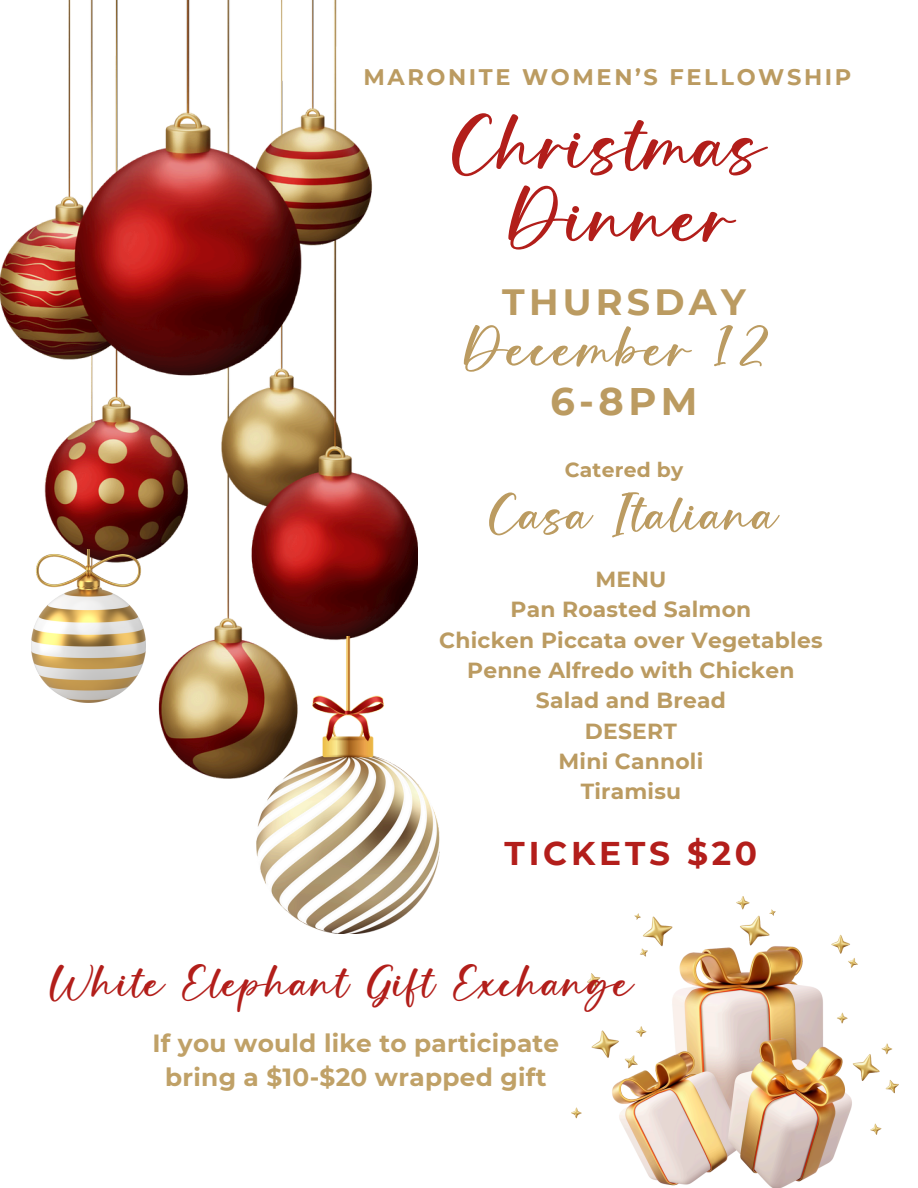
<style>
.page{position:relative;width:918px;height:1188px;background:#fff}
.page>*{position:absolute;margin:0;border:0;box-sizing:border-box;transform-origin:0 0}
.t1{font:73.8px/73.2px "Kensley";color:#b21e1a;text-align:center}
.t2{font:53.85px "Kensley";letter-spacing:.025em;color:#bb9b61}
.t3{font:50.25px "Kensley";letter-spacing:.005em;color:#bb9b61}
.t4{font:42.75px "Kensley";letter-spacing:.01em;color:#b21e1a}
.t5{font:700 38.4px "Montserrat";color:#bb9b61}
.t6{font:700 36.6px "Montserrat";letter-spacing:.115em;color:#bb9b61}
.t7{font:700 32.85px "Montserrat";letter-spacing:.115em;color:#b31e1b}
.t8{font:700 24.75px/33.8px "Montserrat";letter-spacing:.01em;color:#c0a167;text-align:center}
.t9{font:700 22.5px "Montserrat";letter-spacing:.115em;color:#bb9b61}
.t10{font:700 21.75px "Montserrat";letter-spacing:.01em;color:#bb9b61}
.t11{font:700 20.25px "Montserrat";letter-spacing:.01em;color:#bb9b61}
</style>
<div class="page">
<img style="left:0;top:0;width:417px;height:779px">
<img style="left:571px;top:897px;width:328px;height:291px">
<img style="left:32px;top:550px;width:113px;height:153px">
<img style="left:257px;top:636px;width:182px;height:297px">
<p class="t9" style="left:363px;top:63px;width:489px">MARONITE WOMEN’S FELLOWSHIP</p>
<p class="t1" style="left:448px;top:115px;width:319px">Christmas<br>Dinner</p>
<h5 class="t6" style="left:502px;top:280px;width:245px">THURSDAY</h5>
<h5 class="t2" style="left:461px;top:321px;width:311px">December 12</h5>
<h5 class="t5" style="left:550px;top:377px;width:149px">6-8PM</h5>
<h1 class="t11" style="left:565px;top:457px;width:120px">Catered by</h1>
<h1 class="t3" style="left:487px;top:488px;width:293px">Casa Italiana</h1>
<h2 class="t10" style="left:595px;top:566px;width:72px">MENU</h2>
<h2 class="t10" style="left:511px;top:596px;width:242px">Pan Roasted Salmon</h2>
<p class="t10" style="left:439px;top:626px;width:385px">Chicken Piccata over Vegetables</p>
<p class="t10" style="left:467px;top:657px;width:329px">Penne Alfredo with Chicken</p>
<p class="t10" style="left:536px;top:687px;width:192px">Salad and Bread</p>
<p class="t10" style="left:585px;top:718px;width:93px">DESERT</p>
<p class="t10" style="left:559px;top:748px;width:146px">Mini Cannoli</p>
<p class="t10" style="left:581px;top:778px;width:102px">Tiramisu</p>
<h4 class="t7" style="left:505px;top:833px;width:254px">TICKETS $20</h4>
<p class="t4" style="left:48px;top:961px;width:588px">White Elephant Gift Exchange</p>
<p class="t8" style="left:152px;top:1026px;width:408px">If you would like to participate bring a $10-$20 wrapped gift</p>
</div>
